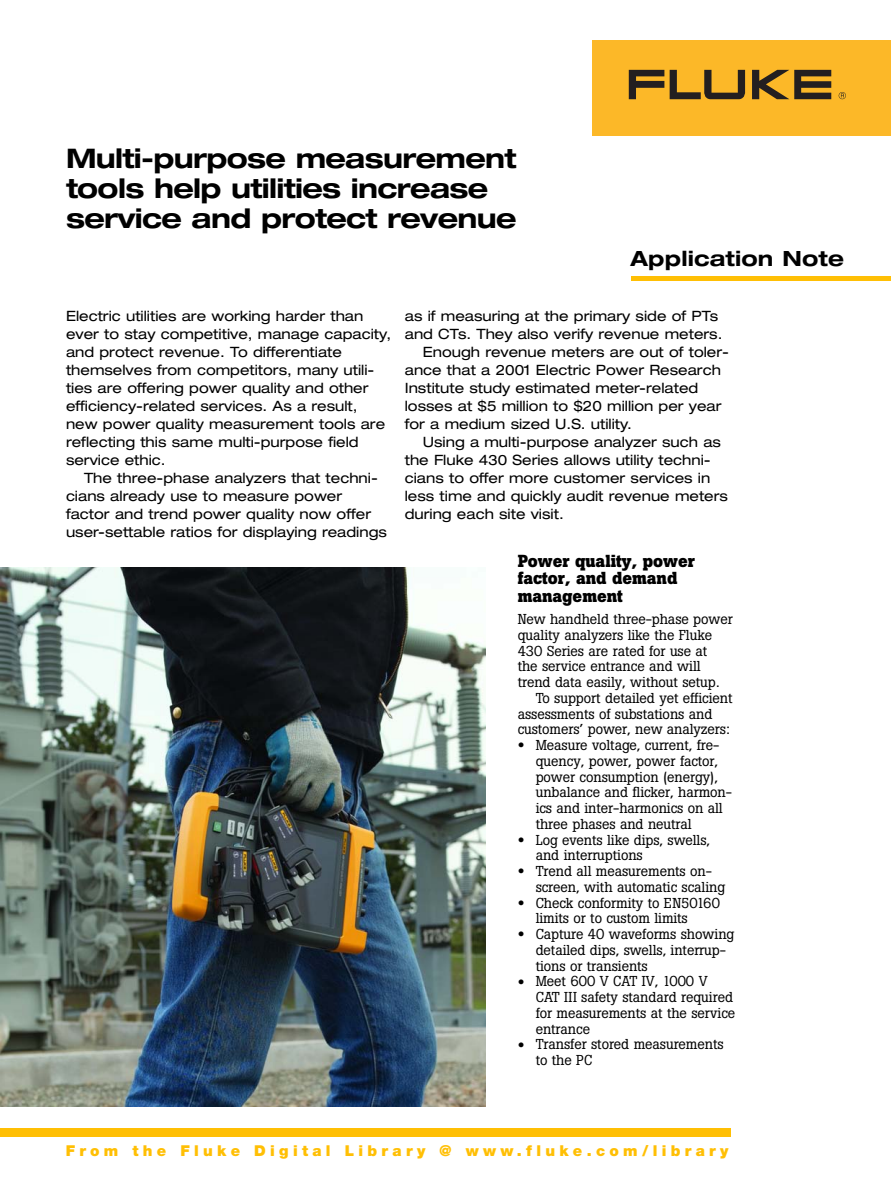
<style>
.page{position:relative;width:891px;height:1188px;background:#fff}
.page>*{position:absolute;margin:0;border:0;box-sizing:border-box;transform-origin:0 0}
.t1{font:700 expanded 27px/30px "Helvetica Neue";letter-spacing:-.025em;color:#000}
.t2{font:700 expanded 21px "Helvetica Neue";letter-spacing:.01em;color:#000}
.t3{font:700 17.25px/17.2px "Boton";color:#000}
.t4{font:900 15px "Helvetica Neue";letter-spacing:.285em;color:#ffbf04}
.t5{font:expanded 14.25px/18px "Helvetica Neue";color:#000}
.t6{font:14.25px/15.8px "Boton";letter-spacing:-.005em;color:#000}
.s1{font-size:20.25px}
</style>
<div class="page">
<div style="left:592px;top:41px;width:299px;height:95px;background:#fcb828"></div>
<svg style="left:629px;top:70px;width:35px;height:29px"></svg>
<svg style="left:752px;top:70px;width:79px;height:29px"></svg>
<svg style="left:670px;top:70px;width:75px;height:29px"></svg>
<svg style="left:839px;top:92px;width:7px;height:7px"></svg>
<div style="left:0;top:1128px;width:730px;height:8px;background:#ffbf04"></div>
<div style="left:631px;top:276px;width:260px;height:5px;background:#ffbf04"></div>
<img style="left:0;top:567px;width:486px;height:540px">
<h1 class="t1" style="left:66px;top:146px;width:452px">Multi-purpose measurement tools help utilities increase service and protect revenue</h1>
<h2 class="t2" style="left:631px;top:251px;width:215px">Application Note</h2>
<p class="t5" style="left:66px;top:308px;width:327px">Electric utilities are working harder than ever to stay competitive, manage capacity, and protect revenue. To differentiate themselves from competitors, many utili&shy;ties are offering power quality and other efficiency-related services. As a result, new power quality measurement tools are reflecting this same multi-purpose field service ethic.</p>
<p class="t5" style="left:66px;top:470px;width:322px;text-indent:18px">The three-phase analyzers that techni&shy;cians already use to measure power factor and trend power quality now offer user-settable ratios for displaying readings</p>
<p class="t5" style="left:405px;top:308px;width:315px">as if measuring at the primary side of PTs</p>
<p class="t5" style="left:405px;top:326px;width:319px">and CTs. They also verify revenue meters.</p>
<p class="t5" style="left:423px;top:344px;width:308px">Enough revenue meters are out of toler-</p>
<p class="t5" style="left:405px;top:362px;width:318px">ance that a 2001 Electric Power Research</p>
<p class="t5" style="left:405px;top:380px;width:295px">Institute study estimated meter-related</p>
<p class="t5" style="left:405px;top:398px;width:318px">losses at $5 million to $20 million per year</p>
<p class="t5" style="left:405px;top:416px;width:229px">for a medium sized U.S. utility.</p>
<p class="t5" style="left:423px;top:434px;width:300px">Using a multi-purpose analyzer such as</p>
<p class="t5" style="left:405px;top:452px;width:307px">the Fluke 430 Series allows utility techni-</p>
<p class="t5" style="left:405px;top:470px;width:307px">cians to offer more customer services in</p>
<p class="t5" style="left:405px;top:488px;width:325px">less time and quickly audit revenue meters</p>
<p class="t5" style="left:405px;top:506px;width:161px">during each site visit.</p>
<p class="t3" style="left:518px;top:554px;width:179px">Power quality, power factor, and demand management</p>
<p class="t6" style="left:518px;top:613px;width:217px">New handheld three-phase power</p>
<p class="t6" style="left:518px;top:628px;width:196px">quality analyzers like the Fluke</p>
<p class="t6" style="left:518px;top:644px;width:191px">430 Series are rated for use at</p>
<p class="t6" style="left:518px;top:660px;width:185px">the service entrance and will</p>
<p class="t6" style="left:518px;top:676px;width:204px">trend data easily, without setup.</p>
<p class="t6" style="left:536px;top:691px;width:198px">To support detailed yet efficient</p>
<p class="t6" style="left:518px;top:707px;width:196px">assessments of substations and</p>
<p class="t6" style="left:518px;top:723px;width:214px">customers’ power, new analyzers:</p>
<p class="t6" style="left:536px;top:739px;width:198px;text-indent:-18px"><span class="s1">•</span> Measure voltage, current, fre&shy;quency, power, power factor, power consumption (energy), unbalance and flicker, harmon&shy;ics and inter-harmonics on all three phases and neutral</p>
<p class="t6" style="left:536px;top:833px;width:176px;text-indent:-18px"><span class="s1">•</span> Log events like dips, swells, and interruptions</p>
<p class="t6" style="left:536px;top:865px;width:191px;text-indent:-18px"><span class="s1">•</span> Trend all measurements on&shy;screen, with automatic scaling</p>
<p class="t6" style="left:536px;top:896px;width:186px;text-indent:-18px"><span class="s1">•</span> Check conformity to EN50160 limits or to custom limits</p>
<p class="t6" style="left:536px;top:928px;width:200px;text-indent:-18px"><span class="s1">•</span> Capture 40 waveforms showing detailed dips, swells, interrup&shy;tions or transients</p>
<p class="t6" style="left:536px;top:975px;width:201px;text-indent:-18px"><span class="s1">•</span> Meet 600 V CAT IV, 1000 V<br>CAT III safety standard required for measurements at the service entrance</p>
<p class="t6" style="left:536px;top:1038px;width:189px;text-indent:-18px"><span class="s1">•</span> Transfer stored measurements to the PC</p>
<p class="t4" style="left:66px;top:1145px;width:664px">From the Fluke Digital Library @ www.fluke.com/library</p>
</div>
